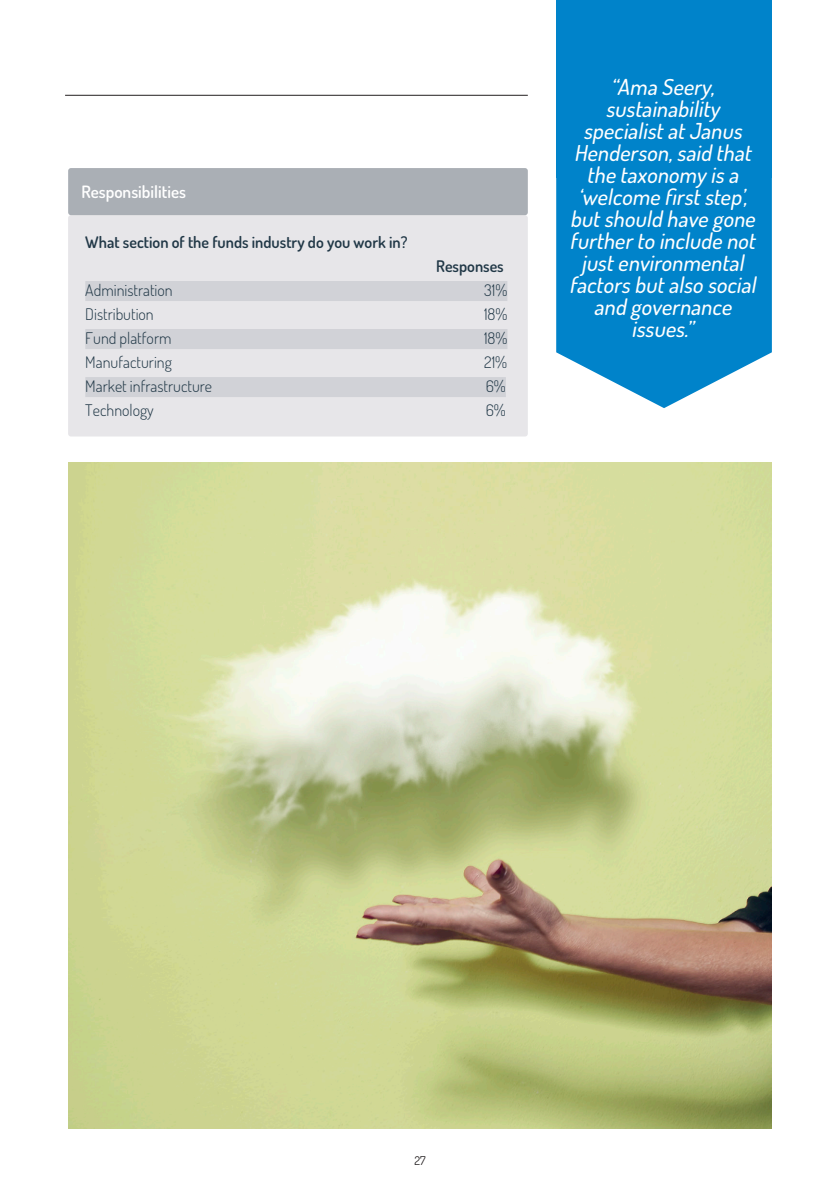
<style>
.page{position:relative;width:840px;height:1191px;background:#fff}
.page>*{position:absolute;margin:0;border:0;box-sizing:border-box;transform-origin:0 0}
.t1{font:italic 500 22px/22px "Dosis";color:#fff;text-align:center}
.t2{font:600 17px "Dosis";color:#fff}
.BODY_COPY_LEFT_JUSTI{font:300 16px "Dosis";color:#203746}
.BODY_COPY_LEFT_JUSTI-2{font:600 16px "Dosis";color:#203746}
.t3{font:12px "Dosis";color:#231f20}
</style>
<div class="page">
<div style="left:68px;top:215px;width:459px;height:221px;background:#e7e6e9;border-radius:3px"></div>
<div style="left:85px;top:281px;width:422px;height:20px;background:#d1d2d7"></div>
<div style="left:85px;top:329px;width:422px;height:20px;background:#d1d2d7"></div>
<div style="left:85px;top:377px;width:420px;height:20px;background:#d1d2d7"></div>
<div style="left:68px;top:168px;width:459px;height:47px;background:#aaafb5;border-radius:3px"></div>
<hr style="left:65px;top:95px;width:462px;height:1px;background:#231f20">
<img style="left:68px;top:462px;width:703px;height:666px">
<div style="left:556px;top:0;width:215px;height:178px;background:#0083ca"></div>
<svg style="left:556px;top:178px;width:215px;height:230px;background:#1e91d0"></svg>
<p class="t2" style="left:81px;top:180px;width:106px">Responsibilities</p>
<p class="BODY_COPY_LEFT_JUSTI-2" style="left:85px;top:232px;width:323px">What section of the funds industry do you work in?</p>
<p class="BODY_COPY_LEFT_JUSTI-2" style="left:436px;top:256px;width:69px">Responses</p>
<p class="BODY_COPY_LEFT_JUSTI" style="left:85px;top:280px;width:89px">Administration</p>
<p class="BODY_COPY_LEFT_JUSTI" style="left:484px;top:280px;width:25px">31%</p>
<p class="BODY_COPY_LEFT_JUSTI" style="left:85px;top:304px;width:70px">Distribution</p>
<p class="BODY_COPY_LEFT_JUSTI" style="left:484px;top:304px;width:25px">18%</p>
<p class="BODY_COPY_LEFT_JUSTI" style="left:85px;top:328px;width:88px">Fund platform</p>
<p class="BODY_COPY_LEFT_JUSTI" style="left:484px;top:328px;width:25px">18%</p>
<p class="BODY_COPY_LEFT_JUSTI" style="left:85px;top:352px;width:88px">Manufacturing</p>
<p class="BODY_COPY_LEFT_JUSTI" style="left:484px;top:352px;width:24px">21%</p>
<p class="BODY_COPY_LEFT_JUSTI" style="left:85px;top:376px;width:128px">Market infrastructure</p>
<p class="BODY_COPY_LEFT_JUSTI" style="left:485px;top:376px;width:22px">6%</p>
<p class="BODY_COPY_LEFT_JUSTI" style="left:85px;top:400px;width:70px">Technology</p>
<p class="BODY_COPY_LEFT_JUSTI" style="left:485px;top:400px;width:22px">6%</p>
<p class="t1" style="left:569px;top:75px;width:192px">“Ama Seery, sustainability specialistatJanus<br>Henderson,said that the taxonomy is a ‘welcome firststep’, butshould have gone furtherto include not justenvironmental factors butalso social and governance issues.”</p>
<p class="t3" style="left:414px;top:1152px;width:13px">27</p>
</div>
